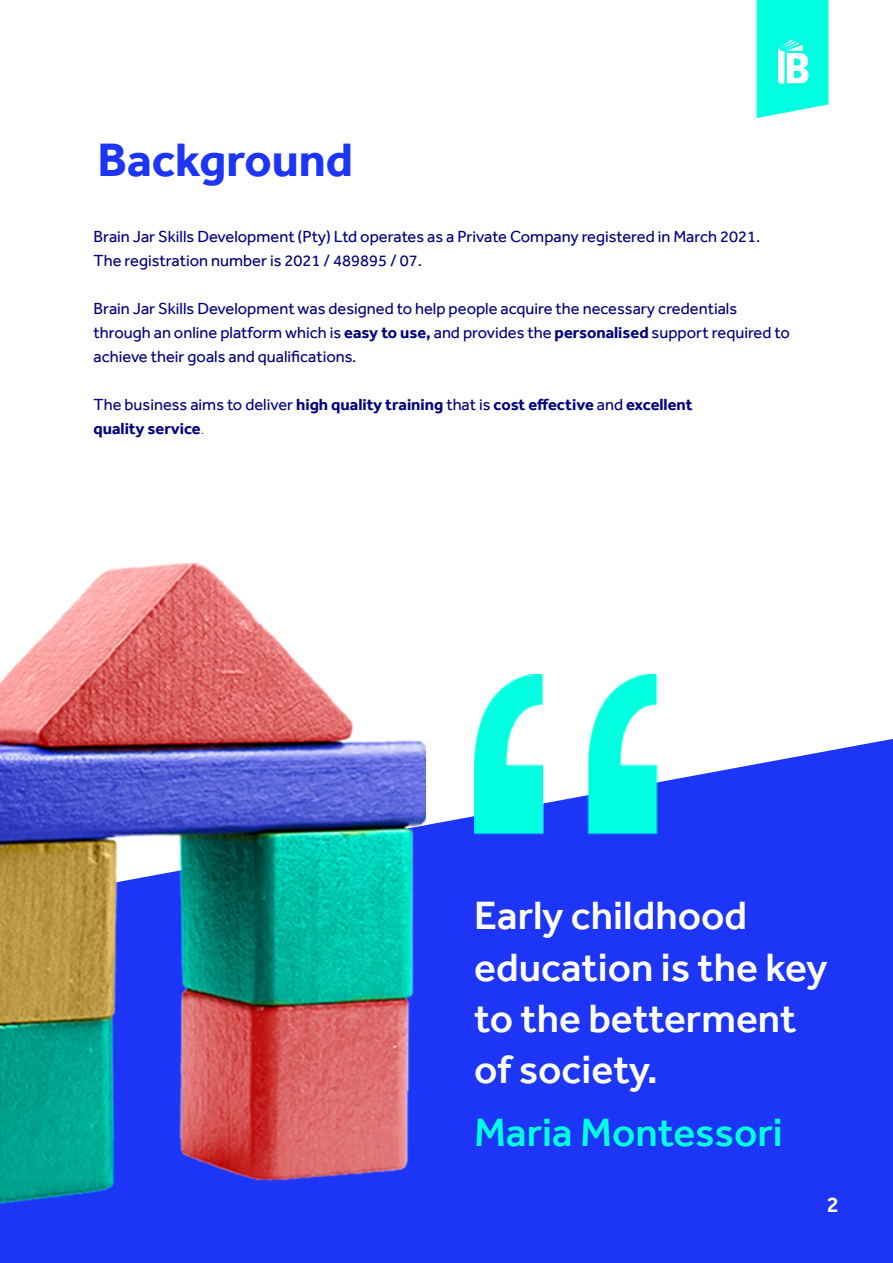
<style>
.page{position:relative;width:893px;height:1263px;background:#fff}
.page>*{position:absolute;margin:0;border:0;box-sizing:border-box;transform-origin:0 0}
.t1{font:700 48.15px "Effra";color:#1c35f7}
.t2{font:500 40.65px/51.2px "Effra";color:#fff}
.t3{font:500 40.65px "Effra";color:#00ffe0}
.t4{font:500 22.5px "Effra";color:#fff}
.t5{font:16.5px/24px "Effra";color:#000081}
.t6{font:700 16.5px/24px "Effra";color:#000081}
.s1{font-weight:700}
.s2{font-weight:400}
.s3{font-weight:300;font-size:18px}
</style>
<div class="page">
<div style="left:0;top:739px;width:893px;height:524px;background:#1c35f7"></div>
<img style="left:0;top:562px;width:425px;height:659px">
<img style="left:474px;top:674px;width:183px;height:160px">
<svg style="left:757px;top:0;width:71px;height:118px;background:#27ffe4"></svg>
<h1 class="t1" style="left:97px;top:131px;width:257px">Background</h1>
<p class="t5" style="left:94px;top:224px;width:668px">Brain Jar Skills Development (Pty) Ltd operates as a Private Company registered in March 2021.<br>The registration number is 2021 / 489895 / 07.</p>
<p class="t5" style="left:94px;top:296px;width:698px">Brain Jar Skills Development was designed to help people acquire the necessary credentials through an online platform which is <span class="s1">easy to use,</span> and provides the <span class="s1">personalised</span> support required to achieve their goals and qualifications.</p>
<p class="t6" style="left:94px;top:392px;width:601px"><span class="s2">The business aims to deliver</span> high quality training <span class="s2">that is</span> cost effective <span class="s2">and</span> excellent quality service<span class="s3">.</span></p>
<h2 class="t2" style="left:474px;top:890px;width:355px">Early childhood education is the key to the betterment of society.</h2>
<h2 class="t3" style="left:474px;top:1108px;width:310px">Maria Montessori</h2>
<h3 class="t4" style="left:827px;top:1191px;width:14px">2</h3>
</div>
